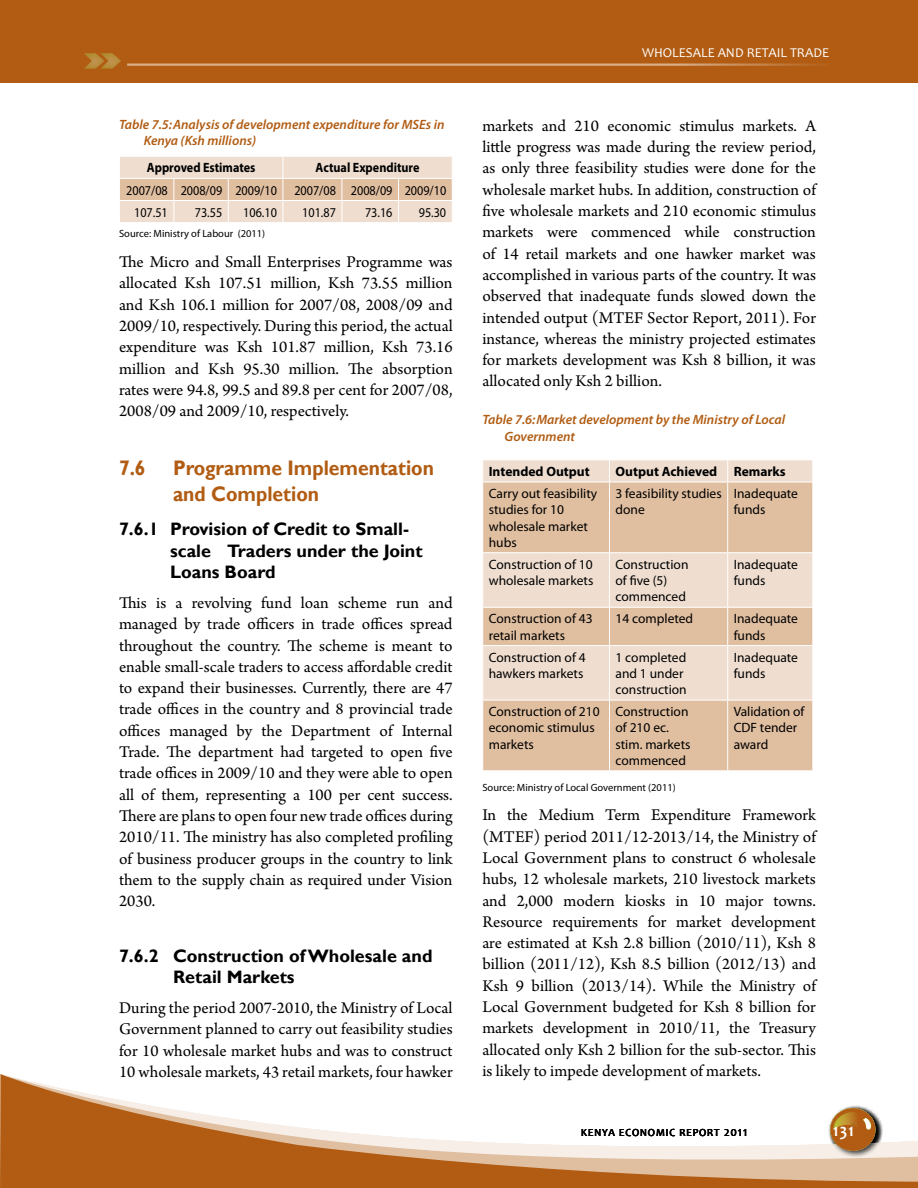
<style>
.page{position:relative;width:918px;height:1188px;background:#fff}
.page>*{position:absolute;margin:0;border:0;box-sizing:border-box;transform-origin:0 0}
.t1{font:700 21px/25.2px "Gill Sans";color:#b15c12;scale:.92 1}
.t2{font:700 18px/21.6px "Gill Sans";color:#000}
.t3{font:700 18px "Candara";color:#fff;scale:.88 1}
.t4{font:17.25px/21.3px "Arno Pro";color:#000;text-align:justify}
.t5{font:13.5px/16.2px "Myriad Pro";color:#000}
.t6{font:italic 600 13.5px/16.2px "Myriad Pro";color:#b15c12}
.t7{font:13.5px "Myriad Pro";color:#000;scale:.9 1}
.t8{font:13.5px "Candara";letter-spacing:.12em;color:#fff;scale:.88 1}
.t9{font:700 13.5px "Myriad Pro";color:#000}
.t10{font:700 13.5px "Myriad Pro";color:#000;scale:.9 1}
.t11{font:13.5px "Candara";letter-spacing:.08em;color:#000;scale:.88 1}
.t12{font:13.5px "Candara";color:#fff}
.t13{font:10.5px "Myriad Pro";color:#000}
</style>
<div class="page">
<svg style="left:1px;top:1074px;width:917px;height:114px"></svg>
<div style="left:828px;top:1105px;width:55px;height:53px;background:#000;opacity:.75"></div>
<svg style="left:830px;top:1108px;width:46px;height:43px;background:#b47a3e"></svg>
<div style="left:0;top:0;width:918px;height:82px;background:#b15c12"></div>
<svg style="left:0;top:1074px;width:1px;height:114px"></svg>
<hr style="left:127px;top:64px;width:702px;height:2px;background:#d8ad88">
<svg style="left:84px;top:53px;width:37px;height:16px"></svg>
<svg style="left:120px;top:156px;width:332px;height:66px;background:#ebd5c3"></svg>
<div style="left:483px;top:461px;width:329px;height:21px;background:#efded0"></div>
<svg style="left:483px;top:483px;width:329px;height:287px;background:#e5cab2"></svg>
<svg style="left:609px;top:461px;width:1px;height:21px"></svg>
<svg style="left:727px;top:460px;width:1px;height:22px"></svg>
<svg style="left:812px;top:460px;width:1px;height:22px"></svg>
<hr style="left:609px;top:482px;width:1px;height:70px;background:#fff">
<hr style="left:727px;top:482px;width:1px;height:70px;background:#fff">
<hr style="left:482px;top:552px;width:128px;height:1px;background:#fff">
<hr style="left:610px;top:552px;width:118px;height:1px;background:#fff">
<hr style="left:609px;top:553px;width:1px;height:54px;background:#fff">
<hr style="left:728px;top:552px;width:85px;height:1px;background:#fff">
<hr style="left:727px;top:553px;width:1px;height:54px;background:#fff">
<hr style="left:482px;top:607px;width:128px;height:1px;background:#fff">
<hr style="left:610px;top:607px;width:118px;height:1px;background:#fff">
<hr style="left:609px;top:608px;width:1px;height:37px;background:#fff">
<hr style="left:728px;top:607px;width:85px;height:1px;background:#fff">
<hr style="left:727px;top:608px;width:1px;height:37px;background:#fff">
<hr style="left:482px;top:645px;width:128px;height:1px;background:#fff">
<hr style="left:610px;top:645px;width:118px;height:1px;background:#fff">
<hr style="left:609px;top:646px;width:1px;height:54px;background:#fff">
<hr style="left:728px;top:645px;width:85px;height:1px;background:#fff">
<hr style="left:727px;top:646px;width:1px;height:54px;background:#fff">
<hr style="left:482px;top:700px;width:128px;height:1px;background:#fff">
<hr style="left:610px;top:700px;width:118px;height:1px;background:#fff">
<hr style="left:609px;top:700px;width:1px;height:70px;background:#fff">
<hr style="left:728px;top:700px;width:85px;height:1px;background:#fff">
<hr style="left:727px;top:700px;width:1px;height:70px;background:#fff">
<p class="t6" style="left:144px;top:116px;width:302px;text-indent:-25px">Table 7.5:Analysis of development expenditure for MSEs in<br>Kenya (Ksh millions)</p>
<p class="t10" style="left:147px;top:159px;width:122px">Approved Estimates</p>
<p class="t10" style="left:316px;top:159px;width:117px">Actual Expenditure</p>
<p class="t7" style="left:126px;top:182px;width:169px">2007/08 2008/09 2009/10</p>
<p class="t7" style="left:294px;top:182px;width:170px">2007/08 2008/09 2009/10</p>
<p class="t7" style="left:134px;top:204px;width:39px">107.51</p>
<p class="t7" style="left:195px;top:204px;width:32px">73.55</p>
<p class="t7" style="left:243px;top:204px;width:39px">106.10</p>
<p class="t7" style="left:302px;top:204px;width:39px">101.87</p>
<p class="t7" style="left:365px;top:204px;width:32px">73.16</p>
<p class="t7" style="left:419px;top:204px;width:32px">95.30</p>
<p class="t13" style="left:119px;top:227px;width:148px">Source: Ministry of Labour (2011)</p>
<p class="t4" style="left:119px;top:252px;width:335px">The Micro and Small Enterprises Programme was allocated Ksh 107.51 million, Ksh 73.55 million and Ksh 106.1 million for 2007/08, 2008/09 and 2009/10, respectively. During this period, the actual expenditure was Ksh 101.87 million, Ksh 73.16 million and Ksh 95.30 million. The absorption rates were 94.8, 99.5 and 89.8 per cent for 2007/08, 2008/09 and 2009/10, respectively.</p>
<p class="t1" style="left:119px;top:456px;width:30px">7.6</p>
<p class="t1" style="left:173px;top:456px;width:285px">Programme Implementation and Completion</p>
<p class="t2" style="left:170px;top:519px;width:254px;text-indent:-51px">7.6.1 Provision of Credit to Small&shy;scale Traders under the Joint<br>Loans Board</p>
<p class="t4" style="left:119px;top:593px;width:335px">This is a revolving fund loan scheme run and managed by trade officers in trade offices spread throughout the country. The scheme is meant to enable small-scale traders to access affordable credit to expand their businesses. Currently, there are 47 trade offices in the country and 8 provincial trade offices managed by the Department of Internal Trade. The department had targeted to open five trade offices in 2009/10 and they were able to open all of them, representing a 100 per cent success.<br>There are plans to open four new trade offices during 2010/11. The ministry has also completed profiling of business producer groups in the country to link them to the supply chain as required under Vision 2030.</p>
<p class="t2" style="left:173px;top:945px;width:261px;text-indent:-54px">7.6.2 Construction of Wholesale and<br>Retail Markets</p>
<p class="t4" style="left:119px;top:998px;width:335px">During the period 2007-2010, the Ministry of Local Government planned to carry out feasibility studies for 10 wholesale market hubs and was to construct 10 wholesale markets, 43 retail markets, four hawker</p>
<p class="t8" style="left:550px;top:45px;width:318px">INFRASTRUCTURE AND ECONOMIC SERVICES</p>
<p class="t12" style="left:642px;top:45px;width:181px">WHOLESALE AND RETAIL T AD</p>
<p class="t8" style="left:771px;top:45px;width:67px">TOURISM</p>
<p class="t8" style="left:742px;top:45px;width:100px">AGRICULTURE</p>
<p class="t4" style="left:482px;top:116px;width:335px">markets and 210 economic stimulus markets. A little progress was made during the review period, as only three feasibility studies were done for the wholesale market hubs. In addition, construction of five wholesale markets and 210 economic stimulus markets were commenced while construction of 14 retail markets and one hawker market was accomplished in various parts of the country. It was observed that inadequate funds slowed down the intended output (MTEF Sector Report, 2011). For instance, whereas the ministry projected estimates for markets development was Ksh 8 billion, it was allocated only Ksh 2 billion.</p>
<p class="t6" style="left:505px;top:411px;width:282px;text-indent:-22px">Table 7.6:Market development by the Ministry of Local<br>Government</p>
<p class="t9" style="left:489px;top:463px;width:103px">Intended Output</p>
<p class="t9" style="left:616px;top:463px;width:172px">Output Achieved Remarks</p>
<p class="t5" style="left:489px;top:485px;width:110px">Carry out feasibility studies for 10 wholesale market hubs</p>
<p class="t5" style="left:616px;top:485px;width:108px">3 feasibility studies done</p>
<p class="t5" style="left:734px;top:485px;width:66px">Inadequate funds</p>
<p class="t5" style="left:489px;top:556px;width:106px">Construction of 10 wholesale markets</p>
<p class="t5" style="left:616px;top:556px;width:75px">Construction of five (5) commenced</p>
<p class="t5" style="left:734px;top:556px;width:66px">Inadequate funds</p>
<p class="t5" style="left:489px;top:611px;width:105px">Construction of 43 retail markets</p>
<p class="t5" style="left:616px;top:611px;width:79px">14 completed</p>
<p class="t5" style="left:734px;top:611px;width:66px">Inadequate funds</p>
<p class="t5" style="left:489px;top:649px;width:99px">Construction of 4 hawkers markets</p>
<p class="t5" style="left:616px;top:649px;width:73px">1 completed and 1 under construction</p>
<p class="t5" style="left:734px;top:649px;width:66px">Inadequate funds</p>
<p class="t5" style="left:489px;top:703px;width:112px">Construction of 210 economic stimulus markets</p>
<p class="t5" style="left:616px;top:703px;width:77px">Construction of 210 ec. stim. markets commenced</p>
<p class="t5" style="left:734px;top:703px;width:72px">Validation of<br>CDF tender award</p>
<p class="t13" style="left:482px;top:781px;width:195px">Source: Ministry of Local Government (2011)</p>
<p class="t4" style="left:482px;top:805px;width:335px">In the Medium Term Expenditure Framework (MTEF) period 2011/12-2013/14, the Ministry of Local Government plans to construct 6 wholesale hubs, 12 wholesale markets, 210 livestock markets and 2,000 modern kiosks in 10 major towns.<br>Resource requirements for market development are estimated at Ksh 2.8 billion (2010/11), Ksh 8 billion (2011/12), Ksh 8.5 billion (2012/13) and Ksh 9 billion (2013/14). While the Ministry of Local Government budgeted for Ksh 8 billion for markets development in 2010/11, the Treasury allocated only Ksh 2 billion for the sub-sector. This is likely to impede development of markets.</p>
<p class="t11" style="left:581px;top:1123px;width:190px">kenya economic report 2011</p>
<p class="t3" style="left:833px;top:1118px;width:25px">131</p>
</div>
